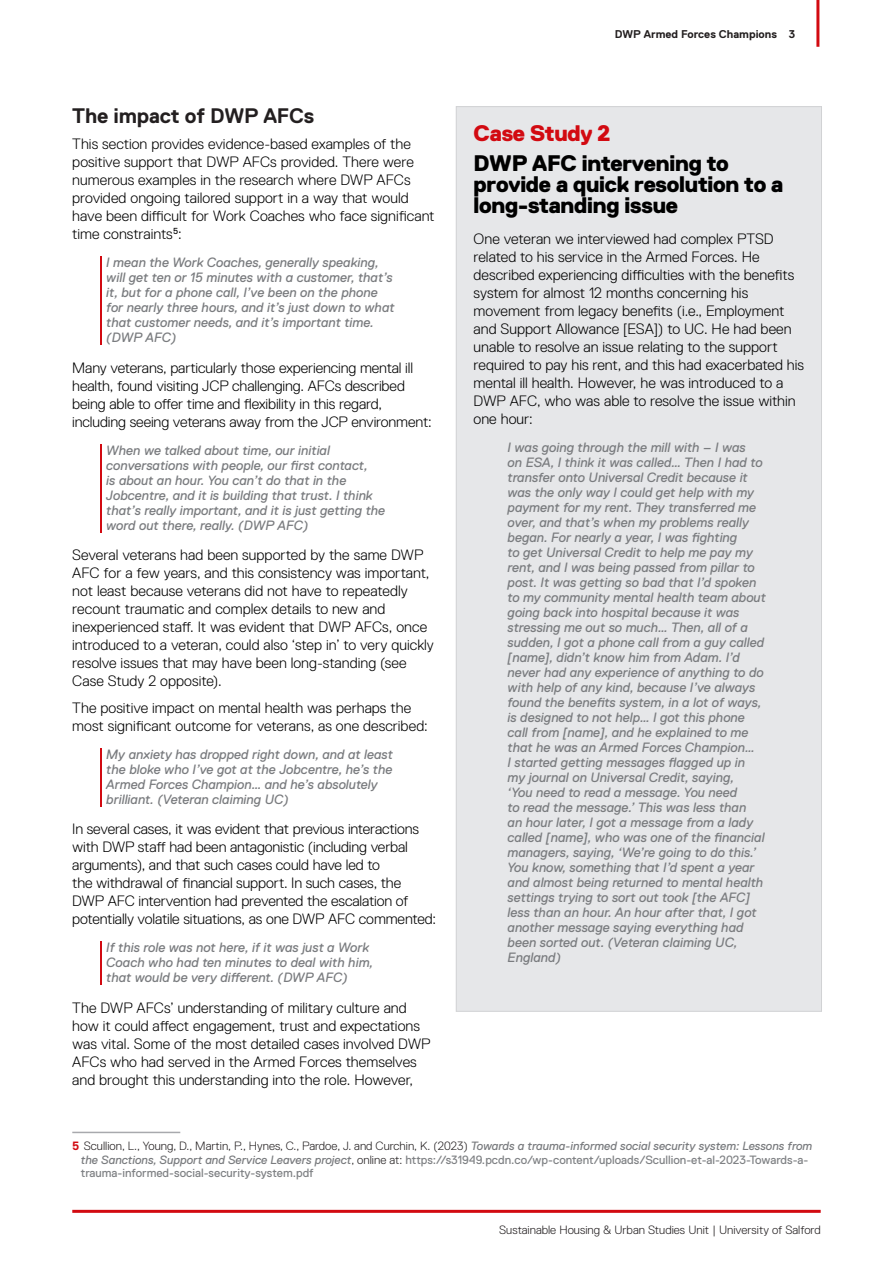
<style>
.page{position:relative;width:893px;height:1263px;background:#fff}
.page>*{position:absolute;margin:0;border:0;box-sizing:border-box;transform-origin:0 0}
.Heading_-_Case_Study{font:800 22.5px/21px "Replica Pro";letter-spacing:-.01em;color:#000}
.Heading_-_Case_Study-2{font:800 22.5px "Replica Pro";letter-spacing:-.01em;color:#d20a11}
.Heading_2_No_Number{font:700 21px "Replica Pro";letter-spacing:-.01em;color:#231f20}
.t1{font:300 15px/18px "Replica Pro";color:#000}
.Intense_Quote{font:italic 13.5px/15px "Replica Pro";color:#7a7c7f}
.Footnote{font:12px/13.5px "Replica Pro";color:#808285}
.t2{font:300 12px "Replica Pro";color:#231f20}
.t3{font:700 11.25px "Replica Pro";color:#231f20}
.s1{font-weight:700;color:#d20a11}
.s2{font-weight:300;color:#231f20}
.s3{font-style:italic;color:#7a7c7f}
</style>
<div class="page">
<hr style="left:100px;top:256px;width:2px;height:89px;background:#d20a11">
<hr style="left:100px;top:444px;width:2px;height:88px;background:#d20a11">
<hr style="left:100px;top:748px;width:2px;height:58px;background:#d20a11">
<hr style="left:100px;top:941px;width:2px;height:44px;background:#d20a11">
<hr style="left:72px;top:1132px;width:108px;height:1px;background:#a8a9ad">
<div style="left:456px;top:107px;width:365px;height:904px;background:#e6e7e9"></div>
<hr style="left:72px;top:1210px;width:749px;height:3px;background:#d20a11">
<hr style="left:816px;top:0;width:3px;height:47px;background:#d20a11">
<p class="Heading_2_No_Number" style="left:72px;top:104px;width:243px">The impact of DWP AFCs</p>
<p class="t1" style="left:72px;top:135px;width:364px">This section provides evidence-based examples of the positive support that DWP AFCs provided. There were numerous examples in the research where DWP AFCs provided ongoing tailored support in a way that would have been difficult for Work Coaches who face significant time constraints<sup>5</sup>:</p>
<p class="Intense_Quote" style="left:106px;top:255px;width:290px">I mean the Work Coaches, generally speaking, will get ten or 15 minutes with a customer, that’s it, but for a phone call, I’ve been on the phone for nearly three hours, and it’s just down to what that customer needs, and it’s important time. (DWP AFC)</p>
<p class="t1" style="left:72px;top:359px;width:361px">Many veterans, particularly those experiencing mental ill health, found visiting JCP challenging. AFCs described being able to offer time and flexibility in this regard, including seeing veterans away from the JCP environment:</p>
<p class="Intense_Quote" style="left:106px;top:442px;width:280px">When we talked about time, our initial conversations with people, our first contact,<br>is about an hour. You can’t do that in the Jobcentre, and it is building that trust. I think that’s really important, and it is just getting the word out there, really. (DWP AFC)</p>
<p class="t1" style="left:72px;top:546px;width:363px">Several veterans had been supported by the same DWP AFC for a few years, and this consistency was important, not least because veterans did not have to repeatedly recount traumatic and complex details to new and inexperienced staff. It was evident that DWP AFCs, once introduced to a veteran, could also ‘step in’ to very quickly resolve issues that may have been long-standing (see Case Study 2 opposite).</p>
<p class="t1" style="left:72px;top:699px;width:357px">The positive impact on mental health was perhaps the most significant outcome for veterans, as one described:</p>
<p class="Intense_Quote" style="left:106px;top:746px;width:288px">My anxiety has dropped right down, and at least the bloke who I’ve got at the Jobcentre, he’s the Armed Forces Champion… and he’s absolutely brilliant. (Veteran claiming UC)</p>
<p class="t1" style="left:72px;top:820px;width:365px">In several cases, it was evident that previous interactions with DWP staff had been antagonistic (including verbal arguments), and that such cases could have led to<br>the withdrawal of financial support. In such cases, the DWP AFC intervention had prevented the escalation of potentially volatile situations, as one DWP AFC commented:</p>
<p class="Intense_Quote" style="left:106px;top:940px;width:269px">If this role was not here, if it was just a Work<br>Coach who had ten minutes to deal with him, that would be very different. (DWP AFC)</p>
<p class="t1" style="left:72px;top:999px;width:360px">The DWP AFCs’ understanding of military culture and how it could affect engagement, trust and expectations was vital. Some of the most detailed cases involved DWP AFCs who had served in the Armed Forces themselves and brought this understanding into the role. However,</p>
<p class="t3" style="left:615px;top:28px;width:182px">DWP Armed Forces Champions 3</p>
<p class="Heading_-_Case_Study-2" style="left:474px;top:121px;width:138px">Case Study 2</p>
<p class="Heading_-_Case_Study" style="left:474px;top:153px;width:311px">DWP AFC intervening to provide a quick resolution to a long-standing issue</p>
<p class="t1" style="left:474px;top:230px;width:332px">One veteran we interviewed had complex PTSD related to his service in the Armed Forces. He described experiencing difficulties with the benefits system for almost 12 months concerning his movement from legacy benefits (i.e., Employment and Support Allowance [ESA]) to UC. He had been unable to resolve an issue relating to the support required to pay his rent, and this had exacerbated his mental ill health. However, he was introduced to a DWP AFC, who was able to resolve the issue within one hour:</p>
<p class="Intense_Quote" style="left:508px;top:439px;width:260px">I was going through the mill with – I was<br>on ESA, I think it was called… Then I had to transfer onto Universal Credit because it was the only way I could get help with my payment for my rent. They transferred me over, and that’s when my problems really began. For nearly a year, I was fighting<br>to get Universal Credit to help me pay my rent, and I was being passed from pillar to post. It was getting so bad that I’d spoken to my community mental health team about going back into hospital because it was stressing me out so much… Then, all of a sudden, I got a phone call from a guy called [name], didn’t know him from Adam. I’d never had any experience of anything to do with help of any kind, because I’ve always found the benefits system, in a lot of ways, is designed to not help… I got this phone call from [name], and he explained to me that he was an Armed Forces Champion…<br>I started getting messages flagged up in my journal on Universal Credit, saying,<br>‘You need to read a message. You need<br>to read the message.’ This was less than<br>an hour later, I got a message from a lady called [name], who was one of the financial managers, saying, ‘We’re going to do this.’ You know, something that I’d spent a year and almost being returned to mental health settings trying to sort out took [the AFC] less than an hour. An hour after that, I got another message saying everything had been sorted out. (Veteran claiming UC, England)</p>
<p class="Footnote" style="left:81px;top:1139px;width:733px;text-indent:-9px"><span class="s1">5</span> <span class="s2">Scullion, L., Young, D., Martin, P., Hynes, C., Pardoe, J. and Curchin, K. (2023)</span> <span class="s3">Towards a trauma-informed social security system: Lessons from the Sanctions, Support and Service Leavers project</span><span class="s2">, online at:</span> https://s31949.pcdn.co/wp-content/uploads/Scullion-et-al-2023-Towards-a&shy;trauma-informed-social-security-system.pdf</p>
<p class="t2" style="left:499px;top:1223px;width:323px">Sustainable Housing &amp; Urban Studies Unit | University of Salford</p>
</div>
